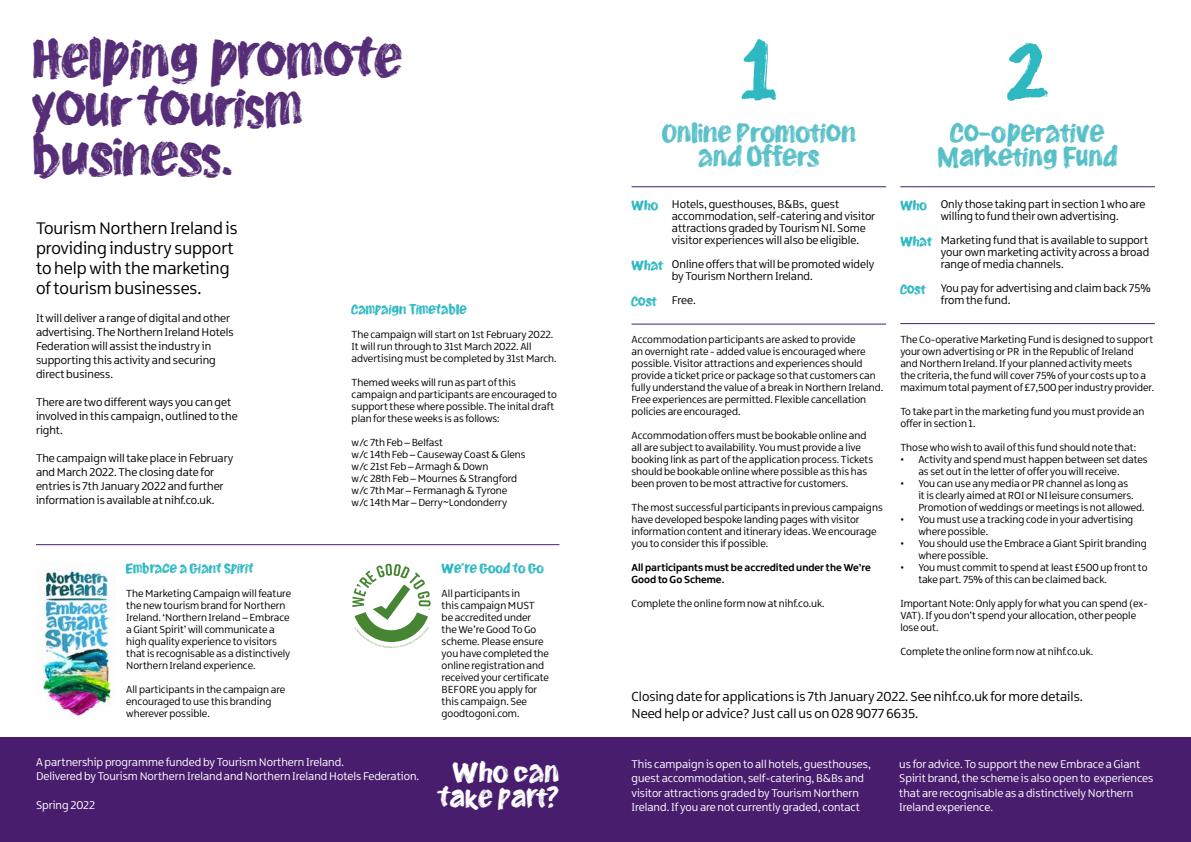
<style>
.page{position:relative;width:1191px;height:842px;background:#fff}
.page>*{position:absolute;margin:0;border:0;box-sizing:border-box;transform-origin:0 0}
.t1{font:72px "Giant Spirit";color:#2fb8c2}
.t2{font:48px/49px "Giant Spirit";letter-spacing:-.01em;color:#562d77}
.t3{font:25px/25px "Giant Spirit";color:#fff;text-align:center}
.t4{font:24px/24px "Giant Spirit";color:#57bfc8;text-align:center}
.t5{font:24px/24px "Giant Spirit";color:#5ac0c9;text-align:center}
.t6{font:18px/20px "Northern Ireland";color:#000}
.t7{font:14px/16.8px "Northern Ireland";color:#000}
.t8{font:12px/14px "Northern Ireland";color:#000}
.t9{font:12px/14.4px "Northern Ireland";color:#fff}
.t10{font:12px "Giant Spirit";color:#2fb8c2}
.t11{font:11px/12px "Northern Ireland";color:#000}
.t12{font:700 11px/12px "Northern Ireland";color:#000}
</style>
<div class="page">
<div style="left:0;top:737px;width:1191px;height:105px;background:#491d6e"></div>
<img style="left:36px;top:563px;width:80px;height:155px">
<hr style="left:631px;top:324px;width:255px;height:1px;background:#491d6e">
<hr style="left:900px;top:323px;width:255px;height:1px;background:#491d6e">
<hr style="left:631px;top:186px;width:255px;height:1px;background:#491d6e">
<hr style="left:900px;top:186px;width:255px;height:1px;background:#491d6e">
<svg style="left:352px;top:564px;width:78px;height:84px"></svg>
<hr style="left:36px;top:544px;width:523px;height:1px;background:#491d6e">
<h2 class="t2" style="left:33px;top:33px;width:371px">Helping promote your tourism business.</h2>
<h1 class="t1" style="left:742px;top:16px;width:35px">1</h1>
<h1 class="t1" style="left:1005px;top:16px;width:45px">2</h1>
<h3 class="t5" style="left:661px;top:120px;width:196px">Online Promotion and Offers</h3>
<p class="t8" style="left:672px;top:198px;width:205px;line-height:12px">Hotels, guesthouses, B&amp;Bs, guest accommodation, self-catering and visitor attractions graded by Tourism NI. Some visitor experiences will also be eligible.</p>
<p class="t8" style="left:672px;top:258px;width:204px;line-height:12px">Online offers that will be promoted widely by Tourism Northern Ireland.</p>
<p class="t8" style="left:672px;top:293px;width:25px">Free.</p>
<h3 class="t4" style="left:937px;top:120px;width:181px">Co-operative<br>Marketing Fund</h3>
<p class="t10" style="left:631px;top:196px;width:28px">Who</p>
<p class="t10" style="left:900px;top:196px;width:28px">Who</p>
<p class="t10" style="left:900px;top:232px;width:33px">What</p>
<p class="t10" style="left:900px;top:280px;width:27px">Cost</p>
<p class="t8" style="left:940px;top:198px;width:206px;line-height:12px">Only those taking part in section 1 who are willing to fund their own advertising.</p>
<p class="t8" style="left:940px;top:234px;width:210px;line-height:12px;text-align:justify">Marketing fund that is available to support your own marketing activity across a broad range of media channels.</p>
<p class="t8" style="left:940px;top:282px;width:211px;line-height:12px">You pay for advertising and claim back 75% from the fund.</p>
<h3 class="t6" style="left:36px;top:218px;width:203px">Tourism Northern Ireland is providing industry support to help with the marketing of tourism businesses.</h3>
<p class="t8" style="left:36px;top:311px;width:199px">It will deliver a range of digital and other advertising. The Northern Ireland Hotels Federation will assist the industry in supporting this activity and securing direct business.</p>
<p class="t8" style="left:36px;top:395px;width:203px">There are two different ways you can get involved in this campaign, outlined to the right.</p>
<p class="t8" style="left:36px;top:451px;width:199px">The campaign will take place in February and March 2022. The closing date for entries is 7th January 2022 and further information is available at nihf.co.uk.</p>
<p class="t10" style="left:631px;top:256px;width:33px">What</p>
<p class="t10" style="left:631px;top:292px;width:27px">Cost</p>
<p class="t10" style="left:351px;top:301px;width:116px">Campaign Timetable</p>
<p class="t11" style="left:351px;top:329px;width:207px">The campaign will start on 1st February 2022.<br>It will run through to 31st March 2022. All advertising must be completed by 31st March.</p>
<p class="t11" style="left:351px;top:377px;width:207px">Themed weeks will run as part of this campaign and participants are encouraged to support these where possible. The inital draft plan for these weeks is as follows:</p>
<p class="t11" style="left:351px;top:437px;width:176px">w/c 7th Feb – Belfast<br>w/c 14th Feb – Causeway Coast &amp; Glens w/c 21st Feb – Armagh &amp; Down<br>w/c 28th Feb – Mournes &amp; Strangford w/c 7th Mar – Fermanagh &amp; Tyrone w/c 14th Mar – Derry~Londonderry</p>
<p class="t11" style="left:631px;top:334px;width:253px">Accommodation participants are asked to provide<br>an overnight rate - added value is encouraged where possible. Visitor attractions and experiences should provide a ticket price or package so that customers can fully understand the value of a break in Northern Ireland.<br>Free experiences are permitted. Flexible cancellation policies are encouraged.</p>
<p class="t11" style="left:631px;top:430px;width:243px">Accommodation offers must be bookable online and all are subject to availability. You must provide a live booking link as part of the application process. Tickets should be bookable online where possible as this has been proven to be most attractive for customers.</p>
<p class="t11" style="left:631px;top:502px;width:253px">The most successful participants in previous campaigns have developed bespoke landing pages with visitor information content and itinerary ideas. We encourage you to consider this if possible.</p>
<p class="t12" style="left:631px;top:561px;width:241px">All participants must be accredited under the We’re<br>Good to Go Scheme.</p>
<p class="t11" style="left:631px;top:598px;width:195px">Complete the online form now at nihf.co.uk.</p>
<p class="t11" style="left:900px;top:334px;width:255px">The Co-operative Marketing Fund is designed to support your own advertising or PR in the Republic of Ireland<br>and Northern Ireland. If your planned activity meets<br>the criteria, the fund will cover 75% of your costs up to a maximum total payment of £7,500 per industry provider.</p>
<p class="t11" style="left:900px;top:406px;width:246px">To take part in the marketing fund you must provide an offer in section 1.</p>
<p class="t11" style="left:900px;top:442px;width:237px">Those who wish to avail of this fund should note that:</p>
<p class="t11" style="left:918px;top:454px;width:231px;text-indent:-18px">• Activity and spend must happen between set dates as set out in the letter of offer you will receive.</p>
<p class="t11" style="left:918px;top:478px;width:228px;text-indent:-18px">• You can use any media or PR channel as long as<br>it is clearly aimed at ROI or NI leisure consumers.<br>Promotion of weddings or meetings is not allowed.</p>
<p class="t11" style="left:918px;top:514px;width:216px;text-indent:-18px">• You must use a tracking code in your advertising where possible.</p>
<p class="t11" style="left:918px;top:538px;width:230px;text-indent:-18px">• You should use the Embrace a Giant Spirit branding where possible.</p>
<p class="t11" style="left:918px;top:562px;width:231px;text-indent:-18px">• You must commit to spend at least £500 up front to take part. 75% of this can be claimed back.</p>
<p class="t11" style="left:900px;top:598px;width:249px">Important Note: Only apply for what you can spend (ex-<br>VAT). If you don’t spend your allocation, other people lose out.</p>
<p class="t11" style="left:900px;top:646px;width:195px">Complete the online form now at nihf.co.uk.</p>
<p class="t10" style="left:441px;top:560px;width:104px">We’re Good to Go</p>
<p class="t11" style="left:441px;top:588px;width:109px">All participants in<br>this campaign MUST be accredited under the We’re Good To Go scheme. Please ensure you have completed the online registration and received your certificate<br>BEFORE you apply for this campaign. See goodtogoni.com.</p>
<p class="t10" style="left:126px;top:560px;width:128px">Embrace a Giant Spirit</p>
<p class="t11" style="left:126px;top:588px;width:166px">The Marketing Campaign will feature the new tourism brand for Northern Ireland. ‘Northern Ireland – Embrace a Giant Spirit’ will communicate a high quality experience to visitors that is recognisable as a distinctively Northern Ireland experience.</p>
<p class="t11" style="left:126px;top:684px;width:160px">All participants in the campaign are encouraged to use this branding wherever possible.</p>
<p class="t7" style="left:631px;top:688px;width:453px">Closing date for applications is 7th January 2022. See nihf.co.uk for more details.<br>Need help or advice? Just call us on 028 9077 6635.</p>
<p class="t9" style="left:36px;top:755px;width:385px">A partnership programme funded by Tourism Northern Ireland.<br>Delivered by Tourism Northern Ireland and Northern Ireland Hotels Federation.</p>
<p class="t9" style="left:36px;top:798px;width:60px">Spring 2022</p>
<p class="t9" style="left:631px;top:757px;width:241px">This campaign is open to all hotels, guesthouses, guest accommodation, self-catering, B&amp;Bs and visitor attractions graded by Tourism Northern Ireland. If you are not currently graded, contact</p>
<p class="t9" style="left:899px;top:757px;width:256px">us for advice. To support the new Embrace a Giant Spirit brand, the scheme is also open to experiences that are recognisable as a distinctively Northern Ireland experience.</p>
<h3 class="t3" style="left:438px;top:759px;width:123px">Who can take part?</h3>
</div>
